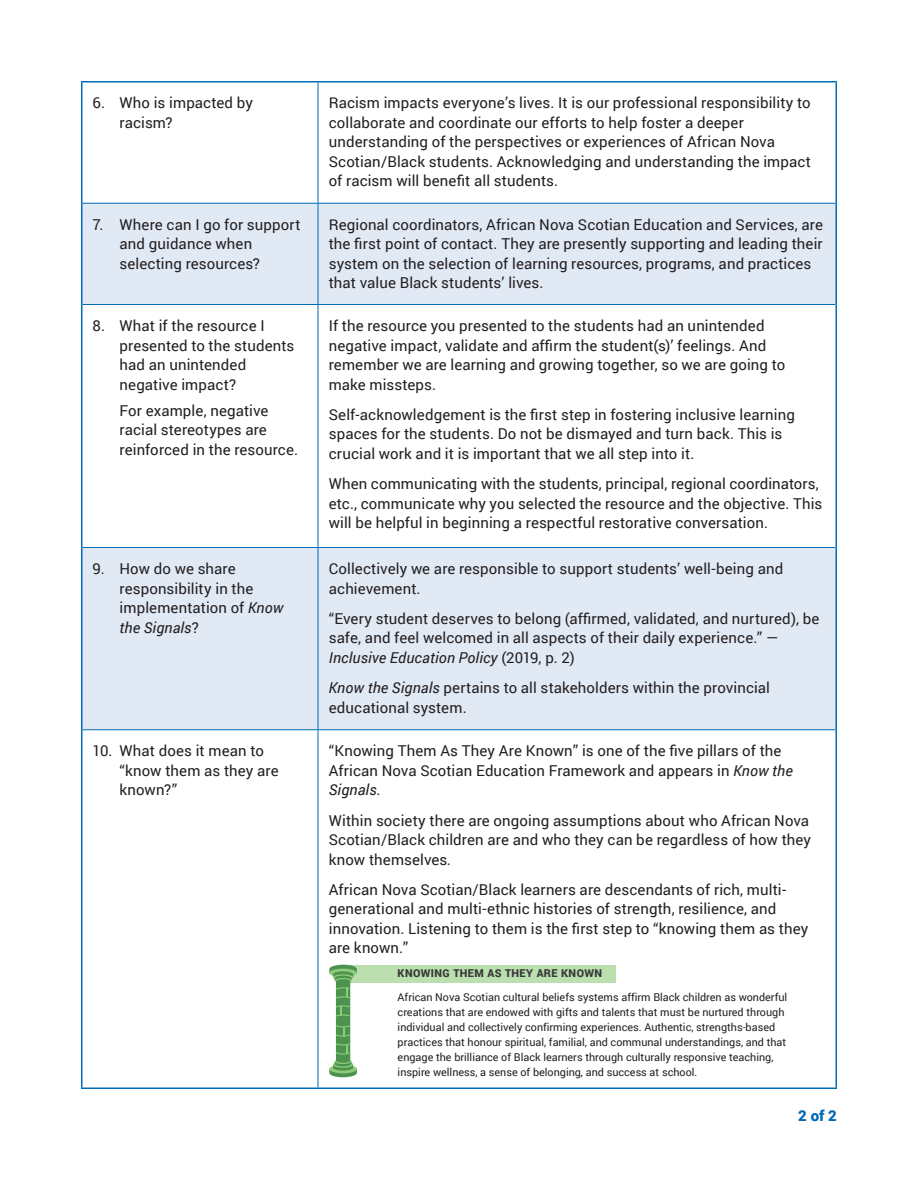
<style>
.page{position:relative;width:918px;height:1188px;background:#fff}
.page>*{position:absolute;margin:0;border:0;box-sizing:border-box;transform-origin:0 0}
._02_Body{font:15px/19.5px "Roboto";letter-spacing:.005em;color:#231f20}
.t1{font:900 15px "Roboto";color:#006bb6}
.t2{font:10.8px/15.1px "Roboto";color:#231f20}
.s1{font-style:italic}
.s2{font-weight:900;color:#383839}
</style>
<div class="page">
<svg style="left:82px;top:204px;width:754px;height:525px;fill:#e1e9f5"></svg>
<hr style="left:81px;top:82px;width:1px;height:121px;background:#006bb6">
<hr style="left:836px;top:82px;width:1px;height:121px;background:#006bb6">
<hr style="left:81px;top:203px;width:1px;height:101px;background:#006bb6">
<hr style="left:836px;top:203px;width:1px;height:101px;background:#006bb6">
<hr style="left:81px;top:304px;width:1px;height:244px;background:#006bb6">
<hr style="left:836px;top:304px;width:1px;height:244px;background:#006bb6">
<hr style="left:81px;top:548px;width:1px;height:182px;background:#006bb6">
<hr style="left:836px;top:548px;width:1px;height:182px;background:#006bb6">
<hr style="left:81px;top:730px;width:1px;height:358px;background:#006bb6">
<hr style="left:836px;top:730px;width:1px;height:358px;background:#006bb6">
<hr style="left:81px;top:1088px;width:237px;height:1px;background:#006bb6">
<hr style="left:318px;top:1088px;width:519px;height:1px;background:#006bb6">
<hr style="left:318px;top:82px;width:1px;height:121px;background:#006bb6">
<hr style="left:82px;top:203px;width:236px;height:1px;background:#006bb6">
<hr style="left:318px;top:203px;width:518px;height:1px;background:#006bb6">
<hr style="left:318px;top:204px;width:1px;height:100px;background:#006bb6">
<hr style="left:82px;top:304px;width:236px;height:1px;background:#006bb6">
<hr style="left:318px;top:304px;width:518px;height:1px;background:#006bb6">
<hr style="left:318px;top:305px;width:1px;height:242px;background:#006bb6">
<hr style="left:82px;top:547px;width:236px;height:1px;background:#006bb6">
<hr style="left:318px;top:547px;width:518px;height:1px;background:#006bb6">
<hr style="left:318px;top:548px;width:1px;height:181px;background:#006bb6">
<hr style="left:82px;top:729px;width:236px;height:1px;background:#006bb6">
<hr style="left:318px;top:729px;width:518px;height:1px;background:#006bb6">
<hr style="left:318px;top:730px;width:1px;height:358px;background:#006bb6">
<hr style="left:81px;top:81px;width:237px;height:1px;background:#006bb6">
<hr style="left:318px;top:81px;width:519px;height:1px;background:#006bb6">
<div style="left:348px;top:965px;width:268px;height:17px;background:#bbdfaf"></div>
<svg style="left:329px;top:965px;width:28px;height:112px"></svg>
<p class="_02_Body" style="left:120px;top:93px;width:135px;text-indent:-27px">6. Who is impacted by racism?</p>
<p class="_02_Body" style="left:329px;top:93px;width:484px">Racism impacts everyone’s lives. It is our professional responsibility to collaborate and coordinate our efforts to help foster a deeper understanding of the perspectives or experiences of African Nova Scotian/Black students. Acknowledging and understanding the impact of racism will benefit all students.</p>
<p class="_02_Body" style="left:120px;top:214px;width:183px;text-indent:-27px">7. Where can I go for support and guidance when selecting resources?</p>
<p class="_02_Body" style="left:329px;top:214px;width:496px">Regional coordinators, African Nova Scotian Education and Services, are the first point of contact. They are presently supporting and leading their system on the selection of learning resources, programs, and practices that value Black students’ lives.</p>
<p class="_02_Body" style="left:120px;top:315px;width:176px;text-indent:-27px">8. What if the resource I presented to the students had an unintended negative impact?</p>
<p class="_02_Body" style="left:120px;top:400px;width:180px">For example, negative racial stereotypes are reinforced in the resource.</p>
<p class="_02_Body" style="left:329px;top:315px;width:458px">If the resource you presented to the students had an unintended negative impact, validate and affirm the student(s)’ feelings. And remember we are learning and growing together, so we are going to make missteps.</p>
<p class="_02_Body" style="left:329px;top:404px;width:468px">Self-acknowledgement is the first step in fostering inclusive learning spaces for the students. Do not be dismayed and turn back. This is crucial work and it is important that we all step into it.</p>
<p class="_02_Body" style="left:329px;top:473px;width:495px">When communicating with the students, principal, regional coordinators, etc., communicate why you selected the resource and the objective. This will be helpful in beginning a respectful restorative conversation.</p>
<p class="_02_Body" style="left:120px;top:558px;width:165px;text-indent:-27px">9. How do we share responsibility in the implementation of <span class="s1">Know the Signals</span>?</p>
<p class="_02_Body" style="left:329px;top:558px;width:456px">Collectively we are responsible to support students’ well-being and achievement.</p>
<p class="_02_Body" style="left:329px;top:608px;width:492px">“Every student deserves to belong (affirmed, validated, and nurtured), be safe, and feel welcomed in all aspects of their daily experience.” —<br><span class="s1">Inclusive Education Policy</span> (2019, p. 2)</p>
<p class="_02_Body" style="left:329px;top:677px;width:443px"><span class="s1">Know the Signals</span> pertains to all stakeholders within the provincial educational system.</p>
<p class="_02_Body" style="left:120px;top:741px;width:161px;text-indent:-27px">10. What does it mean to “know them as they are known?”</p>
<p class="_02_Body" style="left:329px;top:741px;width:466px">“Knowing Them As They Are Known” is one of the five pillars of the<br>African Nova Scotian Education Framework and appears in <span class="s1">Know the<br>Signals</span>.</p>
<p class="_02_Body" style="left:329px;top:810px;width:484px">Within society there are ongoing assumptions about who African Nova<br>Scotian/Black children are and who they can be regardless of how they know themselves<span class="s1">.</span></p>
<p class="_02_Body" style="left:329px;top:879px;width:481px">African Nova Scotian/Black learners are descendants of rich, multi&shy;generational and multi-ethnic histories of strength, resilience, and innovation. Listening to them is the first step to “knowing them as they are known.”</p>
<p class="t2" style="left:398px;top:877px;width:369px">Scotia’s Black communities choose to self-identify in ways that honour their</p>
<p class="t2" style="left:398px;top:907px;width:386px">identities demonstrates that their individual and collective identities are valued.</p>
<p class="t2" style="left:398px;top:961px;width:391px;line-height:23.7px"><span class="s2">KNOWING THEM AS THEY ARE KNOWN<br></span>African Nova Scotian cultural beliefs systems affirm Black children as wonderful</p>
<p class="t2" style="left:398px;top:1004px;width:390px">creations that are endowed with gifts and talents that must be nurtured through individual and collectively confirming experiences. Authentic, strengths-based practices that honour spiritual, familial, and communal understandings, and that engage the brilliance of Black learners through culturally responsive teaching, inspire wellness, a sense of belonging, and success at school.</p>
<p class="t1" style="left:798px;top:1105px;width:40px">2 of 2</p>
</div>
